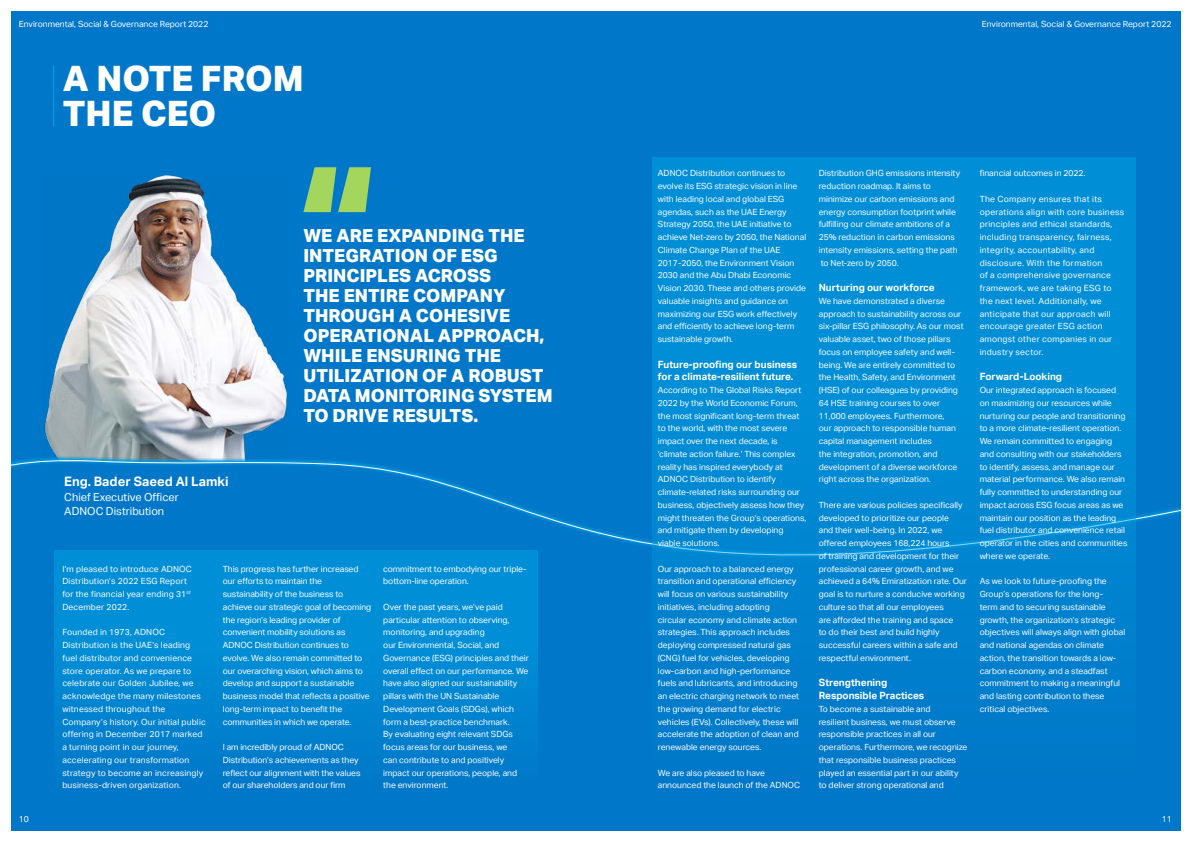
<style>
.page{position:relative;width:1191px;height:842px;background:#fff}
.page>*{position:absolute;margin:0;border:0;box-sizing:border-box;transform-origin:0 0}
.t1{font:800 35px/35px "ADNOC Sans";color:#fff}
.t2{font:800 18px/20px "ADNOC Sans";color:#fff}
.t3{font:700 13px "ADNOC Sans";color:#fff}
.t4{font:11px/14px "ADNOC Sans";color:#fff}
.t5{font:700 10px/12.8px "ADNOC Sans";color:#fff}
.t6{font:8.5px/12.8px "ADNOC Sans";color:#fff}
.t7{font:8.5px/12.8px "ADNOC Sans";letter-spacing:.02em;color:#fff}
.t8{font:8.5px/12.7px "ADNOC Sans";letter-spacing:.03em;color:#fff}
</style>
<div class="page">
<div style="left:11px;top:11px;width:1169px;height:820px;background:#0077c8"></div>
<div style="left:55px;top:550px;width:483px;height:245px;background:#0083d0"></div>
<svg style="left:303px;top:167px;width:68px;height:45px"></svg>
<hr style="left:53px;top:66px;width:1px;height:60px;background:#009ade">
<img style="left:44px;top:176px;width:243px;height:273px">
<svg style="left:11px;top:449px;width:1169px;height:181px"></svg>
<div style="left:652px;top:157px;width:483px;height:642px;background:linear-gradient(to bottom,#0095db,#007aca)"></div>
<p class="t6" style="left:19px;top:18px;width:191px">Environmental, Social &amp; Governance Report 2022</p>
<p class="t6" style="left:981px;top:18px;width:191px">Environmental, Social &amp; Governance Report 2022</p>
<h1 class="t1" style="left:63px;top:61px;width:242px">A NOTE FROM<br>THE CEO</h1>
<h3 class="t3" style="left:64px;top:473px;width:166px">Eng. Bader Saeed Al Lamki</h3>
<p class="t4" style="left:64px;top:491px;width:116px">Chief Executive Officer<br>ADNOC Distribution</p>
<h2 class="t2" style="left:303px;top:226px;width:251px">WE ARE EXPANDING THE<br>INTEGRATION OF ESG<br>PRINCIPLES ACROSS<br>THE ENTIRE COMPANY<br>THROUGH A COHESIVE<br>OPERATIONAL APPROACH,<br>WHILE ENSURING THE<br>UTILIZATION OF A ROBUST<br>DATA MONITORING SYSTEM<br>TO DRIVE RESULTS.</h2>
<p class="t7" style="left:62px;top:562px;width:131px">I’m pleased to introduce ADNOC<br>Distribution’s 2022 ESG Report for the financial year ending 31<sup>st<br></sup>December 2022.</p>
<p class="t7" style="left:62px;top:626px;width:145px">Founded in 1973, ADNOC<br>Distribution is the UAE’s leading fuel distributor and convenience store operator. As we prepare to celebrate our Golden Jubilee, we acknowledge the many milestones witnessed throughout the<br>Company’s history. Our initial public offering in December 2017 marked a turning point in our journey, accelerating our transformation strategy to become an increasingly business-driven organization.</p>
<p class="t6" style="left:223px;top:562px;width:150px">This progress has further increased our efforts to maintain the sustainability of the business to achieve our strategic goal of becoming the region’s leading provider of convenient mobility solutions as ADNOC Distribution continues to evolve. We also remain committed to our overarching vision, which aims to develop and support a sustainable business model that reflects a positive long-term impact to benefit the communities in which we operate.</p>
<p class="t6" style="left:223px;top:741px;width:139px">I am incredibly proud of ADNOC Distribution’s achievements as they reflect our alignment with the values of our shareholders and our firm</p>
<p class="t6" style="left:383px;top:562px;width:145px">commitment to embodying our triple&shy;bottom-line operation.</p>
<p class="t6" style="left:383px;top:600px;width:147px">Over the past years, we’ve paid particular attention to observing, monitoring, and upgrading<br>our Environmental, Social, and<br>Governance (ESG) principles and their overall effect on our performance. We have also aligned our sustainability pillars with the UN Sustainable<br>Development Goals (SDGs), which form a best-practice benchmark.<br>By evaluating eight relevant SDGs focus areas for our business, we<br>can contribute to and positively impact our operations, people, and the environment.</p>
<p class="t6" style="left:658px;top:167px;width:150px">ADNOC Distribution continues to evolve its ESG strategic vision in line with leading local and global ESG agendas, such as the UAE Energy Strategy 2050, the UAE initiative to achieve Net-zero by 2050, the National Climate Change Plan of the UAE 2017-2050, the Environment Vision 2030 and the Abu Dhabi Economic Vision 2030. These and others provide valuable insights and guidance on maximizing our ESG work effectively and efficiently to achieve long-term sustainable growth.</p>
<p class="t5" style="left:658px;top:358px;width:141px">Future-proofing our business for a climate-resilient future.</p>
<p class="t6" style="left:658px;top:384px;width:150px">According to The Global Risks Report 2022 by the World Economic Forum, the most significant long-term threat to the world, with the most severe impact over the next decade, is ‘climate action failure.’ This complex reality has inspired everybody at ADNOC Distribution to identify climate-related risks surrounding our business, objectively assess how they might threaten the Group’s operations, and mitigate them by developing viable solutions.</p>
<p class="t6" style="left:658px;top:562px;width:143px">Our approach to a balanced energy transition and operational efficiency will focus on various sustainability initiatives, including adopting circular economy and climate action strategies. This approach includes deploying compressed natural gas (CNG) fuel for vehicles, developing low-carbon and high-performance fuels and lubricants, and introducing an electric charging network to meet the growing demand for electric vehicles (EVs). Collectively, these will accelerate the adoption of clean and renewable energy sources.</p>
<p class="t6" style="left:658px;top:766px;width:144px">We are also pleased to have announced the launch of the ADNOC</p>
<p class="t6" style="left:818px;top:167px;width:143px">Distribution GHG emissions intensity reduction roadmap. It aims to minimize our carbon emissions and energy consumption footprint while fulfilling our climate ambitions of a 25% reduction in carbon emissions intensity emissions, setting the path to Net-zero by 2050.</p>
<p class="t5" style="left:818px;top:281px;width:117px">Nurturing our workforce</p>
<p class="t6" style="left:818px;top:294px;width:146px">We have demonstrated a diverse approach to sustainability across our six-pillar ESG philosophy. As our most valuable asset, two of those pillars focus on employee safety and well&shy;being. We are entirely committed to the Health, Safety, and Environment (HSE) of our colleagues by providing 64 HSE training courses to over 11,000 employees. Furthermore,<br>our approach to responsible human capital management includes<br>the integration, promotion, and development of a diverse workforce right across the organization.</p>
<p class="t6" style="left:818px;top:498px;width:150px">There are various policies specifically developed to prioritize our people<br>and their well-being. In 2022, we offered employees 168,224 hours<br>of training and development for their professional career growth, and we achieved a 64% Emiratization rate. Our goal is to nurture a conducive working culture so that all our employees<br>are afforded the training and space<br>to do their best and build highly successful careers within a safe and respectful environment.</p>
<p class="t5" style="left:818px;top:676px;width:107px">Strengthening<br>Responsible Practices</p>
<p class="t6" style="left:818px;top:702px;width:150px">To become a sustainable and<br>resilient business, we must observe responsible practices in all our operations. Furthermore, we recognize that responsible business practices played an essential part in our ability to deliver strong operational and</p>
<p class="t6" style="left:979px;top:167px;width:107px">financial outcomes in 2022.</p>
<p class="t8" style="left:979px;top:192px;width:146px">The Company ensures that its operations align with core business principles and ethical standards, including transparency, fairness, integrity, accountability, and disclosure. With the formation<br>of a comprehensive governance framework, we are taking ESG to the next level. Additionally, we anticipate that our approach will encourage greater ESG action amongst other companies in our industry sector.</p>
<p class="t5" style="left:979px;top:370px;width:84px">Forward-Looking</p>
<p class="t6" style="left:979px;top:384px;width:149px">Our integrated approach is focused on maximizing our resources while nurturing our people and transitioning to a more climate-resilient operation.<br>We remain committed to engaging and consulting with our stakeholders to identify, assess, and manage our material performance. We also remain fully committed to understanding our impact across ESG focus areas as we maintain our position as the leading fuel distributor and convenience retail operator in the cities and communities where we operate.</p>
<p class="t6" style="left:979px;top:575px;width:147px">As we look to future-proofing the Group’s operations for the long-<br>term and to securing sustainable growth, the organization’s strategic objectives will always align with global and national agendas on climate action, the transition towards a low&shy;carbon economy, and a steadfast commitment to making a meaningful and lasting contribution to these critical objectives.</p>
<p class="t6" style="left:19px;top:813px;width:12px">10</p>
<p class="t6" style="left:1161px;top:813px;width:12px">11</p>
</div>
